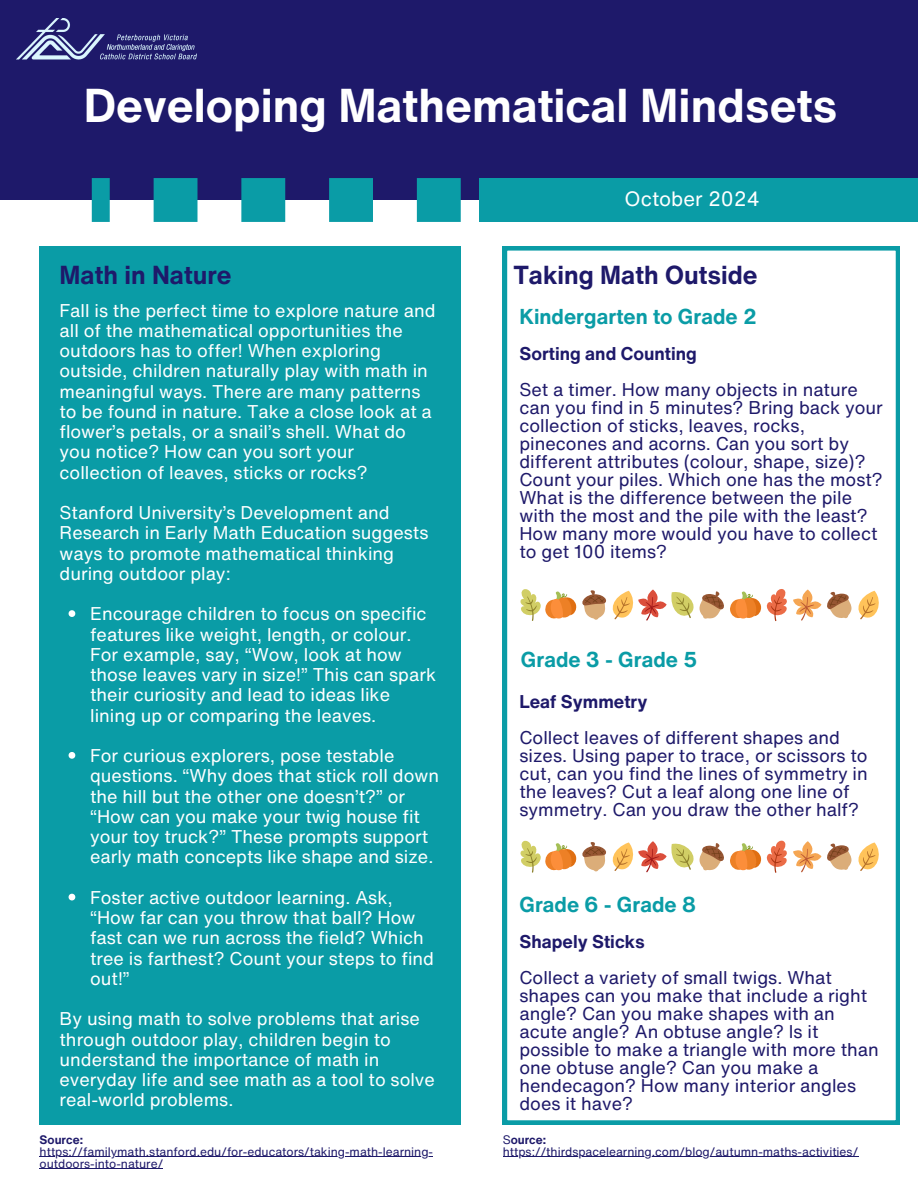
<style>
.page{position:relative;width:918px;height:1188px;background:#fff}
.page>*{position:absolute;margin:0;border:0;box-sizing:border-box;transform-origin:0 0}
.t1{font:700 46.2px "Helvetica Now Text";color:#fff}
.t2{font:700 25.35px "Helvetica Now Text";color:#1e196a}
.t3{font:700 21px "Helvetica Now Text";color:#0a9ca6}
.t4{font:20.25px "Helvetica Now Text";color:#fff}
.t5{font:18px/20.2px "Helvetica Now Text";color:#fff}
.t6{font:18px/18px "Helvetica Now Text";color:#1e196a}
.t7{font:700 18px "Helvetica Now Text";color:#1e196a}
.t8{font:12px/12px "Helvetica Now Text";color:#1e196a}
.t9{font:700 12px "Helvetica Now Text";color:#1e196a}
.s1{font-weight:400}
</style>
<div class="page">
<div style="left:0;top:0;width:918px;height:200px;background:#1e196a"></div>
<div style="left:479px;top:178px;width:439px;height:44px;background:#0a9ca6"></div>
<svg style="left:92px;top:178px;width:369px;height:44px"></svg>
<img style="left:16px;top:18px;width:180px;height:42px">
<div style="left:40px;top:246px;width:420px;height:879px;background:#0a9ca6"></div>
<svg style="left:503px;top:246px;width:397px;height:879px"></svg>
<svg style="left:519px;top:588px;width:365px;height:33px"></svg>
<svg style="left:69px;top:610px;width:6px;height:7px"></svg>
<svg style="left:69px;top:752px;width:6px;height:7px"></svg>
<svg style="left:69px;top:894px;width:6px;height:6px"></svg>
<hr style="left:40px;top:1156px;width:393px;height:1px;background:#1e196a">
<hr style="left:40px;top:1168px;width:123px;height:1px;background:#1e196a">
<svg style="left:519px;top:839px;width:365px;height:34px"></svg>
<hr style="left:503px;top:1156px;width:355px;height:1px;background:#1e196a">
<h6 class="t1" style="left:84px;top:71px;width:755px">Developing Mathematical Mindsets</h6>
<h2 class="t4" style="left:625px;top:184px;width:137px">October 2024</h2>
<p class="t2" style="left:60px;top:256px;width:174px">Math in Nature</p>
<h2 class="t2" style="left:513px;top:256px;width:246px">Taking Math Outside</h2>
<h1 class="t5" style="left:60px;top:300px;width:378px">Fall is the perfect time to explore nature and all of the mathematical opportunities the outdoors has to offer! When exploring outside, children naturally play with math in meaningful ways. There are many patterns to be found in nature. Take a close look at a flower’s petals, or a snail’s shell. What do you notice? How can you sort your collection of leaves, sticks or rocks?</h1>
<h4 class="t5" style="left:60px;top:502px;width:370px">Stanford University’s Development and Research in Early Math Education suggests ways to promote mathematical thinking during outdoor play:</h4>
<h6 class="t5" style="left:90px;top:603px;width:347px">Encourage children to focus on specific features like weight, length, or colour.<br>For example, say, “Wow, look at how those leaves vary in size!” This can spark their curiosity and lead to ideas like lining up or comparing the leaves.</h6>
<h6 class="t5" style="left:90px;top:745px;width:350px">For curious explorers, pose testable questions. “Why does that stick roll down the hill but the other one doesn’t?” or “How can you make your twig house fit your toy truck?” These prompts support early math concepts like shape and size.</h6>
<p class="t5" style="left:90px;top:887px;width:345px">Foster active outdoor learning. Ask, “How far can you throw that ball? How fast can we run across the field? Which tree is farthest? Count your steps to find out!”</p>
<p class="t5" style="left:60px;top:1008px;width:377px">By using math to solve problems that arise through outdoor play, children begin to understand the importance of math in everyday life and see math as a tool to solve real-world problems.</p>
<h6 class="t3" style="left:519px;top:300px;width:239px">Kindergarten to Grade 2</h6>
<p class="t7" style="left:519px;top:340px;width:179px">Sorting and Counting</p>
<p class="t6" style="left:519px;top:380px;width:365px">Set a timer. How many objects in nature can you find in 5 minutes? Bring back your collection of sticks, leaves, rocks, pinecones and acorns. Can you sort by different attributes (colour, shape, size)?<br>Count your piles. Which one has the most?<br>What is the difference between the pile with the most and the pile with the least?<br>How many more would you have to collect to get 100 items?</p>
<p class="t3" style="left:521px;top:644px;width:178px">Grade 3 - Grade 5</p>
<h5 class="t7" style="left:519px;top:688px;width:129px">Leaf Symmetry</h5>
<h6 class="t6" style="left:519px;top:728px;width:350px">Collect leaves of different shapes and sizes. Using paper to trace, or scissors to cut, can you find the lines of symmetry in the leaves? Cut a leaf along one line of symmetry. Can you draw the other half?</h6>
<h3 class="t3" style="left:519px;top:889px;width:178px">Grade 6 - Grade 8</h3>
<h5 class="t7" style="left:519px;top:929px;width:127px">Shapely Sticks</h5>
<h6 class="t6" style="left:519px;top:969px;width:361px">Collect a variety of small twigs. What shapes can you make that include a right angle? Can you make shapes with an acute angle? An obtuse angle? Is it possible to make a triangle with more than one obtuse angle? Can you make a hendecagon? How many interior angles does it have?</h6>
<h3 class="t9" style="left:40px;top:1130px;width:45px">Source:</h3>
<h5 class="t8" style="left:40px;top:1145px;width:395px">https://familymath.stanford.edu/for-educators/taking-math-learning&shy;outdoors-into-nature/</h5>
<p class="t9" style="left:503px;top:1130px;width:45px"><span class="s1">S</span>ource:</p>
<h3 class="t8" style="left:503px;top:1145px;width:357px">https://thirdspacelearning.com/blog/autumn-maths-activities/</h3>
</div>
